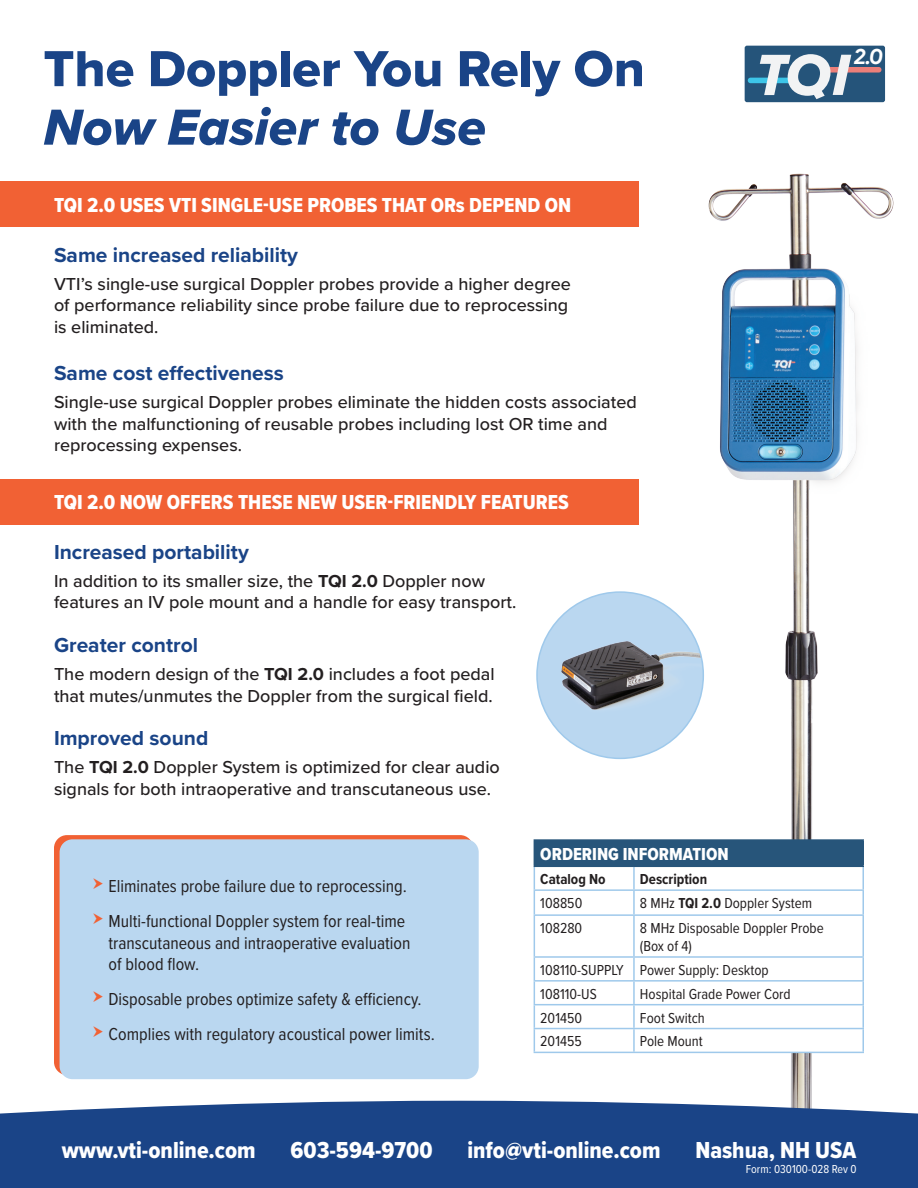
<style>
.page{position:relative;width:918px;height:1188px;background:#fff}
.page>*{position:absolute;margin:0;border:0;box-sizing:border-box;transform-origin:0 0}
.t1{font:52.5px "Proxima Nova Extrabld";color:#1a4487}
.t2{font:52.5px "Proxima Nova Extrabld It";color:#1a4487}
.t3{font:24px "Proxima Nova Cond Extrabld";color:#fff}
.t4{font:700 21px "Proxima Nova";color:#1a4487}
.t5{font:21px "Proxima Nova Cond Extrabld";color:#fff}
.t6{font:italic 600 20.55px "Oceanwide";color:#fff}
.t7{font:500 18px/21.6px "Proxima Nova";color:#231f20}
.t8{font:18px/21.6px "Proxima Nova Cond";color:#231f20}
.t9{font:18px "Proxima Nova Cond Extrabld";color:#fff}
.t10{font:15px "Proxima Nova Cond";color:#231f20}
.t11{font:700 15px "Proxima Nova Cond";color:#231f20}
.t12{font:12px "Proxima Nova Cond";color:#fff}
.s1{font-weight:700}
</style>
<div class="page">
<img style="left:524px;top:173px;width:370px;height:928px">
<div style="left:0;top:181px;width:638px;height:45px;background:#f16134"></div>
<div style="left:0;top:1101px;width:918px;height:87px;background:#1a4487"></div>
<div style="left:54px;top:835px;width:419px;height:240px;background:#f16134;border-radius:13px"></div>
<div style="left:60px;top:839px;width:419px;height:240px;background:#bad7f0;border-radius:13px"></div>
<div style="left:534px;top:840px;width:329px;height:26px;background:#27557a"></div>
<svg style="left:535px;top:867px;width:327px;height:185px"></svg>
<hr style="left:633px;top:867px;width:2px;height:22px;background:#9fc9eb">
<hr style="left:534px;top:889px;width:100px;height:2px;background:#9fc9eb">
<hr style="left:634px;top:889px;width:230px;height:2px;background:#9fc9eb">
<hr style="left:633px;top:891px;width:2px;height:23px;background:#9fc9eb">
<hr style="left:534px;top:914px;width:100px;height:2px;background:#9fc9eb">
<hr style="left:634px;top:914px;width:230px;height:2px;background:#9fc9eb">
<hr style="left:633px;top:916px;width:2px;height:40px;background:#9fc9eb">
<hr style="left:534px;top:956px;width:100px;height:2px;background:#9fc9eb">
<hr style="left:634px;top:956px;width:230px;height:2px;background:#9fc9eb">
<hr style="left:633px;top:958px;width:2px;height:22px;background:#9fc9eb">
<hr style="left:534px;top:980px;width:100px;height:2px;background:#9fc9eb">
<hr style="left:634px;top:980px;width:230px;height:2px;background:#9fc9eb">
<hr style="left:633px;top:982px;width:2px;height:22px;background:#9fc9eb">
<hr style="left:534px;top:1004px;width:100px;height:1px;background:#9fc9eb">
<hr style="left:634px;top:1004px;width:230px;height:1px;background:#9fc9eb">
<hr style="left:633px;top:1005px;width:2px;height:23px;background:#9fc9eb">
<hr style="left:534px;top:1028px;width:100px;height:1px;background:#9fc9eb">
<hr style="left:634px;top:1028px;width:230px;height:1px;background:#9fc9eb">
<hr style="left:633px;top:1029px;width:2px;height:23px;background:#9fc9eb">
<hr style="left:862px;top:867px;width:2px;height:22px;background:#9fc9eb">
<hr style="left:862px;top:891px;width:2px;height:23px;background:#9fc9eb">
<hr style="left:534px;top:916px;width:1px;height:40px;background:#9fc9eb">
<hr style="left:862px;top:916px;width:2px;height:40px;background:#9fc9eb">
<hr style="left:862px;top:958px;width:2px;height:22px;background:#9fc9eb">
<hr style="left:862px;top:982px;width:2px;height:22px;background:#9fc9eb">
<hr style="left:862px;top:1005px;width:2px;height:23px;background:#9fc9eb">
<svg style="left:534px;top:958px;width:1px;height:94px"></svg>
<hr style="left:862px;top:1029px;width:2px;height:23px;background:#9fc9eb">
<hr style="left:534px;top:1052px;width:100px;height:1px;background:#9fc9eb">
<hr style="left:634px;top:1052px;width:230px;height:1px;background:#9fc9eb">
<hr style="left:534px;top:839px;width:100px;height:2px;background:#27557a">
<svg style="left:534px;top:867px;width:1px;height:47px"></svg>
<hr style="left:634px;top:839px;width:230px;height:2px;background:#27557a">
<hr style="left:862px;top:841px;width:2px;height:25px;background:#27557a">
<hr style="left:534px;top:866px;width:100px;height:1px;background:#27557a">
<hr style="left:634px;top:866px;width:230px;height:1px;background:#27557a">
<div style="left:745px;top:46px;width:140px;height:56px;background:#25547a;border-radius:2px"></div>
<div style="left:748px;top:78px;width:50px;height:5px;background:#3dc5e8;border-radius:3px"></div>
<div style="left:820px;top:67px;width:61px;height:6px;background:#ec7f79;border-radius:3px"></div>
<svg style="left:760px;top:54px;width:91px;height:45px"></svg>
<img style="left:537px;top:592px;width:166px;height:166px;border-radius:83px">
<div style="left:0;top:479px;width:638px;height:46px;background:#f16134"></div>
<p class="t1" style="left:44px;top:30px;width:603px">The Doppler You Rely On</p>
<p class="t2" style="left:44px;top:88px;width:444px">Now Easier to Use</p>
<p class="t5" style="left:54px;top:189px;width:519px">TQI 2.0 USES VTI SINGLE-USE PROBES THAT ORs DEPEND ON</p>
<p class="t4" style="left:54px;top:239px;width:246px">Same increased reliability</p>
<p class="t7" style="left:54px;top:272px;width:519px">VTI’s single-use surgical Doppler probes provide a higher degree of performance reliability since probe failure due to reprocessing is eliminated.</p>
<p class="t4" style="left:54px;top:357px;width:231px">Same cost effectiveness</p>
<p class="t7" style="left:54px;top:391px;width:584px">Single-use surgical Doppler probes eliminate the hidden costs associated with the malfunctioning of reusable probes including lost OR time and reprocessing expenses.</p>
<p class="t5" style="left:54px;top:486px;width:516px">TQI 2.0 NOW OFFERS THESE NEW USER-FRIENDLY FEATURES</p>
<p class="t4" style="left:54px;top:536px;width:196px">Increased portability</p>
<p class="t7" style="left:54px;top:569px;width:464px">In addition to its smaller size, the <span class="s1">TQI 2.0</span> Doppler now features an IV pole mount and a handle for easy transport.</p>
<p class="t4" style="left:54px;top:629px;width:146px">Greater control</p>
<p class="t7" style="left:54px;top:663px;width:442px">The modern design of the <span class="s1">TQI 2.0</span> includes a foot pedal that mutes/unmutes the Doppler from the surgical field.</p>
<p class="t4" style="left:54px;top:722px;width:156px">Improved sound</p>
<p class="t7" style="left:54px;top:756px;width:447px">The <span class="s1">TQI 2.0</span> Doppler System is optimized for clear audio signals for both intraoperative and transcutaneous use.</p>
<p class="t8" style="left:109px;top:874px;width:300px">Eliminates probe failure due to reprocessing.</p>
<p class="t8" style="left:109px;top:909px;width:304px">Multi-functional Doppler system for real-time transcutaneous and intraoperative evaluation of blood flow.</p>
<p class="t8" style="left:109px;top:988px;width:315px">Disposable probes optimize safety &amp; efficiency.</p>
<p class="t8" style="left:109px;top:1023px;width:328px">Complies with regulatory acoustical power limits.</p>
<p class="t9" style="left:540px;top:841px;width:190px">ORDERING INFORMATION</p>
<p class="t11" style="left:540px;top:868px;width:67px">Catalog No</p>
<p class="t11" style="left:640px;top:868px;width:69px">Description</p>
<p class="t10" style="left:540px;top:892px;width:44px">108850</p>
<p class="t10" style="left:640px;top:892px;width:174px">8 MHz <span class="s1">TQI 2.0</span> Doppler System</p>
<p class="t10" style="left:540px;top:917px;width:43px">108280</p>
<p class="t10" style="left:640px;top:917px;width:185px">8 MHz Disposable Doppler Probe</p>
<p class="t10" style="left:640px;top:935px;width:53px">(Box of 4)</p>
<p class="t10" style="left:540px;top:959px;width:85px">108110-SUPPLY</p>
<p class="t10" style="left:640px;top:959px;width:130px">Power Supply: Desktop</p>
<p class="t10" style="left:540px;top:983px;width:58px">108110-US</p>
<p class="t10" style="left:640px;top:983px;width:152px">Hospital Grade Power Cord</p>
<p class="t10" style="left:540px;top:1007px;width:43px">201450</p>
<p class="t10" style="left:640px;top:1007px;width:66px">Foot Switch</p>
<p class="t10" style="left:540px;top:1030px;width:43px">201455</p>
<p class="t10" style="left:640px;top:1030px;width:64px">Pole Mount</p>
<p class="t6" style="left:854px;top:42px;width:31px">2.0</p>
<p class="t3" style="left:62px;top:1132px;width:195px">www.vti-online.com</p>
<p class="t3" style="left:290px;top:1132px;width:144px">603-594-9700</p>
<p class="t3" style="left:467px;top:1132px;width:195px">info@vti-online.com</p>
<p class="t3" style="left:695px;top:1132px;width:162px">Nashua, NH USA</p>
<p class="t12" style="left:746px;top:1160px;width:112px">Form: 030100-028 Rev 0</p>
</div>
